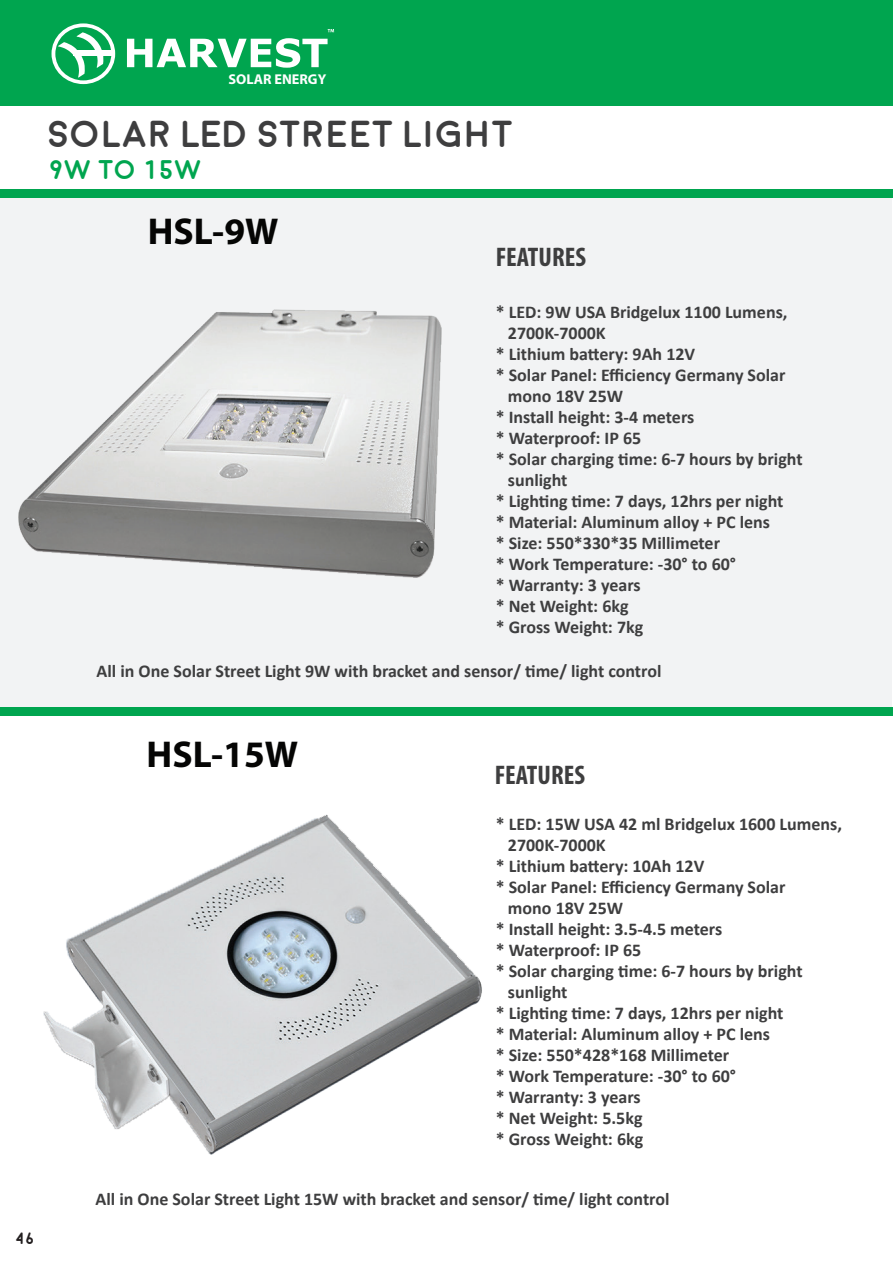
<style>
.page{position:relative;width:893px;height:1263px;background:#fff}
.page>*{position:absolute;margin:0;border:0;box-sizing:border-box;transform-origin:0 0}
.t1{font:700 37.5px "Moon";color:#3e3e3f}
.t2{font:700 37.5px "Myriad Pro";color:#050504}
.t3{font:700 condensed 27px "Myriad Pro";color:#3e3e3f}
.t4{font:700 27px "Moon";color:#00a54f}
.t5{font:700 18px "Calibri";color:#3e3e3f}
.t6{font:700 16.5px "Moon";color:#231f20}
.t7{font:700 14.25px "Myriad Pro";color:#fff}
</style>
<div class="page">
<div style="left:1px;top:0;width:892px;height:105px;background:#00a54f"></div>
<svg style="left:127px;top:38px;width:201px;height:30px"></svg>
<svg style="left:328px;top:29px;width:6px;height:3px"></svg>
<svg style="left:52px;top:23px;width:63px;height:61px"></svg>
<div style="left:0;top:193px;width:892px;height:522px;background:#f2f3f4"></div>
<div style="left:1px;top:707px;width:892px;height:8px;background:#00a54f"></div>
<div style="left:1px;top:189px;width:892px;height:8px;background:#00a54f"></div>
<img style="left:18px;top:309px;width:424px;height:269px">
<img style="left:43px;top:814px;width:439px;height:341px">
<p class="t7" style="left:229px;top:70px;width:99px">SOLAR ENERGY</p>
<h1 class="t1" style="left:48px;top:115px;width:467px">SOLAR LED STREET LIGHT</h1>
<h2 class="t4" style="left:48px;top:156px;width:155px">9W TO 15W</h2>
<h1 class="t2" style="left:148px;top:206px;width:132px">HSL-9W</h1>
<h2 class="t3" style="left:496px;top:240px;width:92px">FEATURES</h2>
<p class="t5" style="left:496px;top:301px;width:293px">* LED: 9W USA Bridgelux 1100 Lumens,</p>
<p class="t5" style="left:508px;top:322px;width:99px">2700K-7000K</p>
<p class="t5" style="left:496px;top:343px;width:201px">* Lithium battery: 9Ah 12V</p>
<p class="t5" style="left:496px;top:364px;width:291px">* Solar Panel: Efficiency Germany Solar</p>
<p class="t5" style="left:508px;top:385px;width:117px">mono 18V 25W</p>
<p class="t5" style="left:496px;top:406px;width:200px">* Install height: 3-4 meters</p>
<p class="t5" style="left:496px;top:427px;width:147px">* Waterproof: IP 65</p>
<p class="t5" style="left:496px;top:448px;width:308px">* Solar charging time: 6-7 hours by bright</p>
<p class="t5" style="left:508px;top:469px;width:61px">sunlight</p>
<p class="t5" style="left:496px;top:490px;width:289px">* Lighting time: 7 days, 12hrs per night</p>
<p class="t5" style="left:496px;top:511px;width:276px">* Material: Aluminum alloy + PC lens</p>
<p class="t5" style="left:496px;top:532px;width:226px">* Size: 550*330*35 Millimeter</p>
<p class="t5" style="left:496px;top:553px;width:242px">* Work Temperature: -30° to 60°</p>
<p class="t5" style="left:496px;top:574px;width:146px">* Warranty: 3 years</p>
<p class="t5" style="left:496px;top:595px;width:134px">* Net Weight: 6kg</p>
<p class="t5" style="left:496px;top:616px;width:149px">* Gross Weight: 7kg</p>
<p class="t5" style="left:97px;top:659px;width:566px">All in One Solar Street Light 9W with bracket and sensor/ time/ light control</p>
<p class="t6" style="left:15px;top:1230px;width:20px">46</p>
<h1 class="t2" style="left:147px;top:730px;width:153px">HSL-15W</h1>
<h2 class="t3" style="left:495px;top:758px;width:92px">FEATURES</h2>
<p class="t5" style="left:496px;top:813px;width:348px">* LED: 15W USA 42 ml Bridgelux 1600 Lumens,</p>
<p class="t5" style="left:508px;top:834px;width:99px">2700K-7000K</p>
<p class="t5" style="left:496px;top:855px;width:210px">* Lithium battery: 10Ah 12V</p>
<p class="t5" style="left:496px;top:876px;width:291px">* Solar Panel: Efficiency Germany Solar</p>
<p class="t5" style="left:508px;top:897px;width:117px">mono 18V 25W</p>
<p class="t5" style="left:496px;top:918px;width:228px">* Install height: 3.5-4.5 meters</p>
<p class="t5" style="left:496px;top:939px;width:147px">* Waterproof: IP 65</p>
<p class="t5" style="left:496px;top:960px;width:308px">* Solar charging time: 6-7 hours by bright</p>
<p class="t5" style="left:508px;top:981px;width:61px">sunlight</p>
<p class="t5" style="left:496px;top:1002px;width:289px">* Lighting time: 7 days, 12hrs per night</p>
<p class="t5" style="left:496px;top:1023px;width:276px">* Material: Aluminum alloy + PC lens</p>
<p class="t5" style="left:496px;top:1044px;width:235px">* Size: 550*428*168 Millimeter</p>
<p class="t5" style="left:496px;top:1065px;width:242px">* Work Temperature: -30° to 60°</p>
<p class="t5" style="left:496px;top:1086px;width:146px">* Warranty: 3 years</p>
<p class="t5" style="left:496px;top:1107px;width:148px">* Net Weight: 5.5kg</p>
<p class="t5" style="left:496px;top:1128px;width:149px">* Gross Weight: 6kg</p>
<p class="t5" style="left:96px;top:1187px;width:576px">All in One Solar Street Light 15W with bracket and sensor/ time/ light control</p>
</div>
